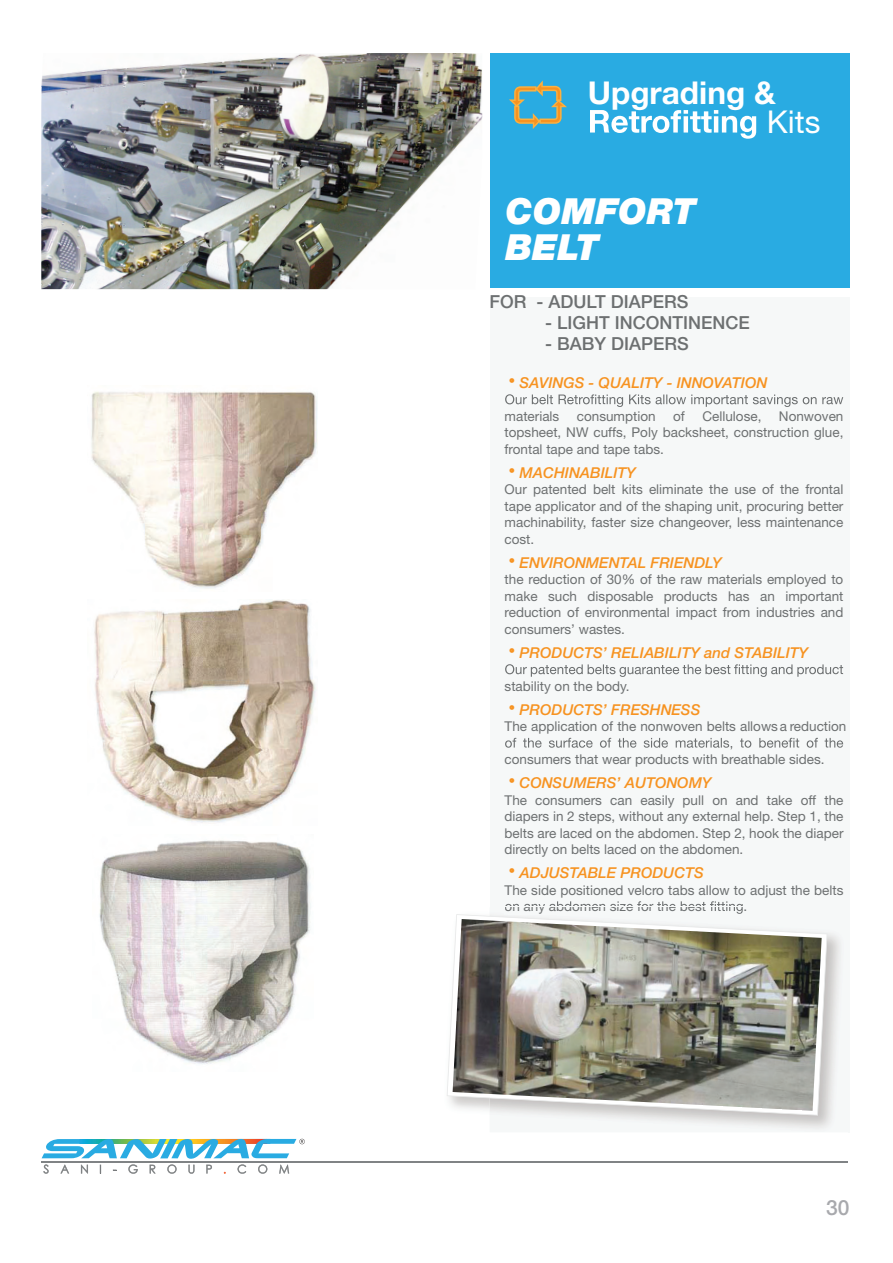
<style>
.page{position:relative;width:893px;height:1263px;background:#fff}
.page>*{position:absolute;margin:0;border:0;box-sizing:border-box;transform-origin:0 0}
.t1{font:italic 900 36px/36px "Helvetica Neue LT Std";color:#fff}
.t2{font:700 31.5px "Helvetica Neue LT Std";color:#fff}
.t3{font:31.5px "Helvetica Neue LT Std";color:#fff}
.t4{font:500 21px "Helvetica Neue LT Std";color:#a8a9ad}
.t5{font:500 18px "Helvetica Neue LT Std";color:#6d7071}
.t6{font:italic 500 15px "Helvetica Neue LT Std";color:#f79321}
.t7{font:13.5px/16.5px "Helvetica Neue LT Std";color:#6d7071;text-align:justify}
</style>
<div class="page">
<div style="left:490px;top:54px;width:359px;height:234px;background:#29abe2"></div>
<div style="left:490px;top:297px;width:359px;height:835px;background:#f6f8f8"></div>
<svg style="left:590px;top:110px;width:166px;height:29px"></svg>
<svg style="left:509px;top:80px;width:58px;height:49px"></svg>
<svg style="left:505px;top:394px;width:338px;height:13px"></svg>
<svg style="left:505px;top:664px;width:338px;height:13px"></svg>
<svg style="left:505px;top:738px;width:338px;height:11px"></svg>
<svg style="left:42px;top:1139px;width:263px;height:35px"></svg>
<hr style="left:41px;top:1161px;width:807px;height:1px;background:#808385">
<img style="left:91px;top:391px;width:226px;height:198px">
<img style="left:94px;top:600px;width:222px;height:223px">
<img style="left:99px;top:840px;width:212px;height:224px">
<svg style="left:505px;top:901px;width:238px;height:13px"></svg>
<svg style="left:447px;top:914px;width:380px;height:201px"></svg>
<img style="left:453px;top:919px;width:369px;height:192px">
<img style="left:41px;top:53px;width:441px;height:236px">
<h2 class="t2" style="left:588px;top:73px;width:189px">Upgrading &amp;</h2>
<h2 class="t3" style="left:767px;top:103px;width:55px">Kits</h2>
<h1 class="t1" style="left:506px;top:193px;width:192px">COMFORT<br>BELT</h1>
<h3 class="t5" style="left:490px;top:291px;width:201px">FOR - ADULT DIAPERS</h3>
<h3 class="t5" style="left:545px;top:312px;width:206px">- LIGHT INCONTINENCE</h3>
<h3 class="t5" style="left:545px;top:333px;width:145px">- BABY DIAPERS</h3>
<p class="t6" style="left:520px;top:373px;width:249px">SAVINGS - QUALITY - INNOVATION</p>
<p class="t7" style="left:505px;top:407px;width:56px">materials</p>
<p class="t7" style="left:577px;top:407px;width:80px">consumption</p>
<p class="t7" style="left:673px;top:407px;width:13px">of</p>
<p class="t7" style="left:702px;top:407px;width:60px">Cellulose,</p>
<p class="t7" style="left:505px;top:407px;width:340px;text-indent:274px">Nonwoven topsheet, NW cuffs, Poly backsheet, construction glue, frontal tape and tape tabs.</p>
<p class="t6" style="left:520px;top:463px;width:118px">MACHINABILITY</p>
<p class="t7" style="left:505px;top:481px;width:340px">Our patented belt kits eliminate the use of the frontal tape applicator and of the shaping unit, procuring better machinability, faster size changeover, less maintenance cost.</p>
<p class="t6" style="left:520px;top:553px;width:204px">ENVIRONMENTAL FRIENDLY</p>
<p class="t7" style="left:505px;top:571px;width:340px">the reduction of 30% of the raw materials employed to make such disposable products has an important reduction of environmental impact from industries and consumers’ wastes.</p>
<p class="t6" style="left:520px;top:643px;width:290px">PRODUCTS’ RELIABILITY and STABILITY</p>
<p class="t7" style="left:505px;top:677px;width:126px">stability on the body.</p>
<p class="t6" style="left:520px;top:700px;width:182px">PRODUCTS’ FRESHNESS</p>
<p class="t7" style="left:505px;top:718px;width:343px">The application of the nonwoven belts allows a reduction</p>
<p class="t7" style="left:505px;top:751px;width:321px">consumers that wear products with breathable sides.</p>
<p class="t6" style="left:520px;top:774px;width:193px">CONSUMERS’ AUTONOMY</p>
<p class="t7" style="left:505px;top:791px;width:340px">The consumers can easily pull on and take off the diapers in 2 steps, without any external help. Step 1, the belts are laced on the abdomen. Step 2, hook the diaper directly on belts laced on the abdomen.</p>
<p class="t6" style="left:520px;top:864px;width:186px">ADJUSTABLE PRODUCTS</p>
<p class="t7" style="left:505px;top:881px;width:340px">The side positioned velcro tabs allow to adjust the belts on any abdomen size for the best</p>
<p class="t7" style="left:743px;top:898px;width:5px">.</p>
<h3 class="t4" style="left:826px;top:1195px;width:25px">30</h3>
</div>
